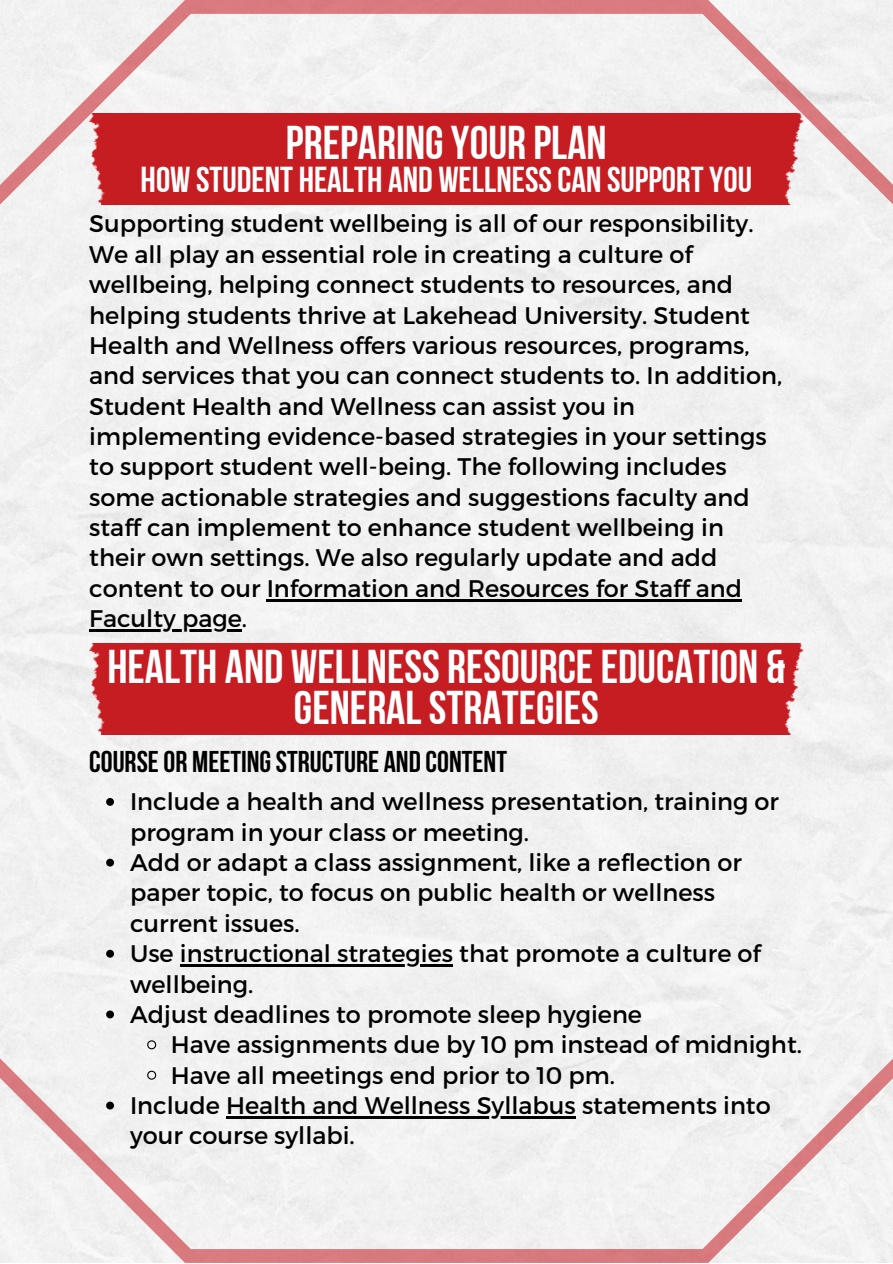
<style>
.page{position:relative;width:893px;height:1264px;background:#fff}
.page>*{position:absolute;margin:0;border:0;box-sizing:border-box;transform-origin:0 0}
.t1{font:47.25px/41.5px "Bebas Neue Cyrillic";color:#fff;text-align:center}
.t2{font:36px "Bebas Neue Cyrillic";color:#fff}
.t3{font:700 30px "Bebas Neue";color:#000}
.t4{font:24px/30.3px "Montserrat";color:#000}
</style>
<div class="page">
<div style="left:0;top:0;width:892px;height:1262px;background:#f1f1f1"></div>
<svg style="left:106px;top:798px;width:8px;height:7px"></svg>
<svg style="left:106px;top:858px;width:8px;height:8px"></svg>
<svg style="left:106px;top:949px;width:8px;height:8px"></svg>
<hr style="left:180px;top:964px;width:262px;height:2px;background:#000">
<svg style="left:442px;top:964px;width:11px;height:2px"></svg>
<svg style="left:106px;top:1010px;width:8px;height:8px"></svg>
<svg style="left:146px;top:1039px;width:11px;height:11px"></svg>
<svg style="left:146px;top:1069px;width:11px;height:11px"></svg>
<svg style="left:106px;top:1101px;width:8px;height:8px"></svg>
<hr style="left:226px;top:1116px;width:349px;height:2px;background:#000">
<div style="left:89px;top:114px;width:714px;height:91px;background:#c61d23"></div>
<div style="left:89px;top:643px;width:714px;height:91px;background:#c61d23"></div>
<hr style="left:267px;top:599px;width:475px;height:2px;background:#000">
<hr style="left:89px;top:629px;width:153px;height:2px;background:#000">
<h1 class="t1" style="left:286px;top:126px;width:322px">PREPARING YOUR PLAN</h1>
<h2 class="t2" style="left:141px;top:165px;width:613px">HOW STUDENT HEALTH AND WELLNESSCAN SUPPORTYOU</h2>
<p class="t4" style="left:89px;top:207px;width:694px">Supporting student wellbeing is all of our responsibility.<br>We all play an essential role in creating a culture of wellbeing, helping connect students to resources, and helping students thrive at Lakehead University. Student Health and Wellness offers various resources, programs, and services that you can connect students to. In addition, Student Health and Wellness can assist you in implementing evidence-based strategies in your settings to support student well-being. The following includes some actionable strategies and suggestions faculty and staff can implement to enhance student wellbeing in their own settings. We also regularly update and add content to our Information and Resources for Staff and Faculty page.</p>
<h1 class="t1" style="left:107px;top:650px;width:679px">HEALTH AND WELLNESS RESOURCE EDUCATION &amp;<br>GENERALSTRATEGIES</h1>
<p class="t3" style="left:89px;top:749px;width:419px">COURSEOR MEETINGSTRUCTURE AND CONTENT</p>
<p class="t4" style="left:130px;top:785px;width:650px">Include a health and wellness presentation, training or program in your class or meeting.<br>Add or adapt a class assignment, like a reflection or paper topic, to focus on public health or wellness current issues.<br>Use instructional strategies that promote a culture of wellbeing.<br>Adjust deadlines to promote sleep hygiene</p>
<p class="t4" style="left:171px;top:1028px;width:632px">Have assignments due by 10 pm instead of midnight.</p>
<p class="t4" style="left:171px;top:1058px;width:445px">Have all meetings end prior to 10 pm.</p>
<p class="t4" style="left:130px;top:1089px;width:642px">Include Health and Wellness Syllabus statements into</p>
<p class="t4" style="left:130px;top:1119px;width:226px">your course syllabi.</p>
</div>
